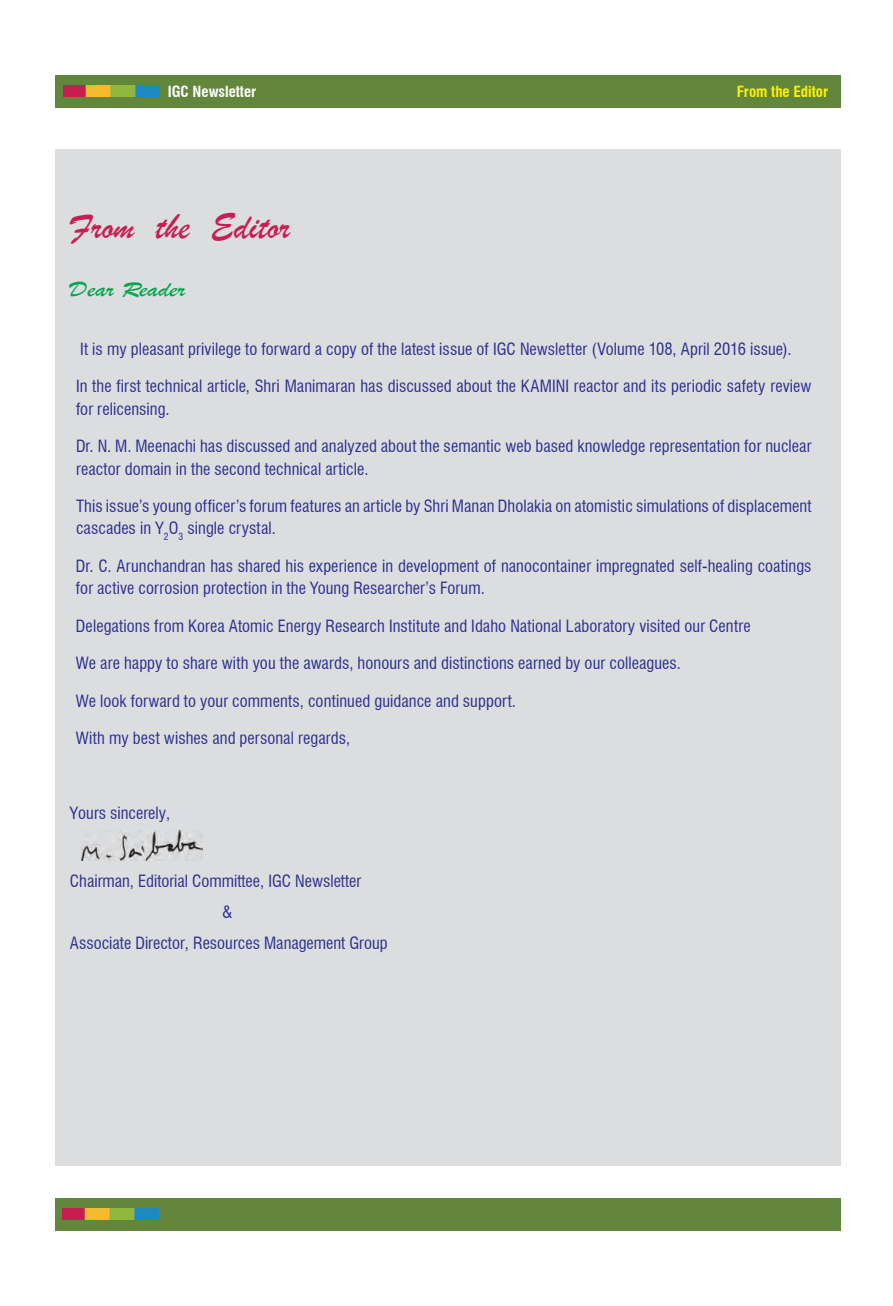
<style>
.page{position:relative;width:893px;height:1306px;background:#fff}
.page>*{position:absolute;margin:0;border:0;box-sizing:border-box;transform-origin:0 0}
.t1{font:37.5px "Brush Script";color:#c81e51}
.t2{font:22.5px "Brush Script";color:#00a54f;scale:1.2 1}
.t3{font:condensed 16.5px/22.5px "Swiss 721 BT";letter-spacing:.005em;color:#2e3092}
.t4{font:700 condensed 15px "Swiss 721 BT";color:#fff}
.t5{font:700 condensed 15px "Swiss 721 BT";color:#fff101}
</style>
<div class="page">
<div style="left:55px;top:149px;width:785px;height:1016px;background:#dcdddf"></div>
<div style="left:55px;top:75px;width:785px;height:32px;background:#62873c"></div>
<div style="left:55px;top:1198px;width:785px;height:32px;background:#62873c"></div>
<img style="left:63px;top:85px;width:97px;height:11px">
<img style="left:62px;top:1208px;width:97px;height:11px">
<img style="left:82px;top:831px;width:120px;height:29px">
<p class="t4" style="left:168px;top:83px;width:90px">IGC Newsletter</p>
<p class="t5" style="left:736px;top:83px;width:93px">From the Editor</p>
<p class="t1" style="left:70px;top:203px;width:222px">From the Editor</p>
<p class="t2" style="left:70px;top:275px;width:98px">Dear Reader</p>
<p class="t3" style="left:80px;top:337px;width:712px">It is my pleasant privilege to forward a copy of the latest issue of IGC Newsletter (Volume 108, April 2016 issue).</p>
<p class="t3" style="left:76px;top:375px;width:736px">In the first technical article, Shri Manimaran has discussed about the KAMINI reactor and its periodic safety review for relicensing.</p>
<p class="t3" style="left:76px;top:435px;width:736px">Dr. N. M. Meenachi has discussed and analyzed about the semantic web based knowledge representation for nuclear reactor domain in the second technical article.</p>
<p class="t3" style="left:76px;top:494px;width:737px">This issue’s young officer’s forum features an article by Shri Manan Dholakia on atomistic simulations of displacement cascades in Y<sub>2</sub>O<sub>3</sub> single crystal.</p>
<p class="t3" style="left:76px;top:554px;width:737px">Dr. C. Arunchandran has shared his experience in development of nanocontainer impregnated self-healing coatings for active corrosion protection in the Young Researcher’s Forum.</p>
<p class="t3" style="left:76px;top:614px;width:676px">Delegations from Korea Atomic Energy Research Institute and Idaho National Laboratory visited our Centre</p>
<p class="t3" style="left:76px;top:652px;width:606px">We are happy to share with you the awards, honours and distinctions earned by our colleagues.</p>
<p class="t3" style="left:76px;top:689px;width:441px">We look forward to your comments, continued guidance and support.</p>
<p class="t3" style="left:76px;top:726px;width:276px">With my best wishes and personal regards,</p>
<p class="t3" style="left:70px;top:801px;width:102px">Yours sincerely,</p>
<p class="t3" style="left:70px;top:870px;width:292px">Chairman, Editorial Committee, IGC Newsletter</p>
<p class="t3" style="left:222px;top:901px;width:12px">&amp;</p>
<p class="t3" style="left:70px;top:932px;width:319px">Associate Director, Resources Management Group</p>
</div>
